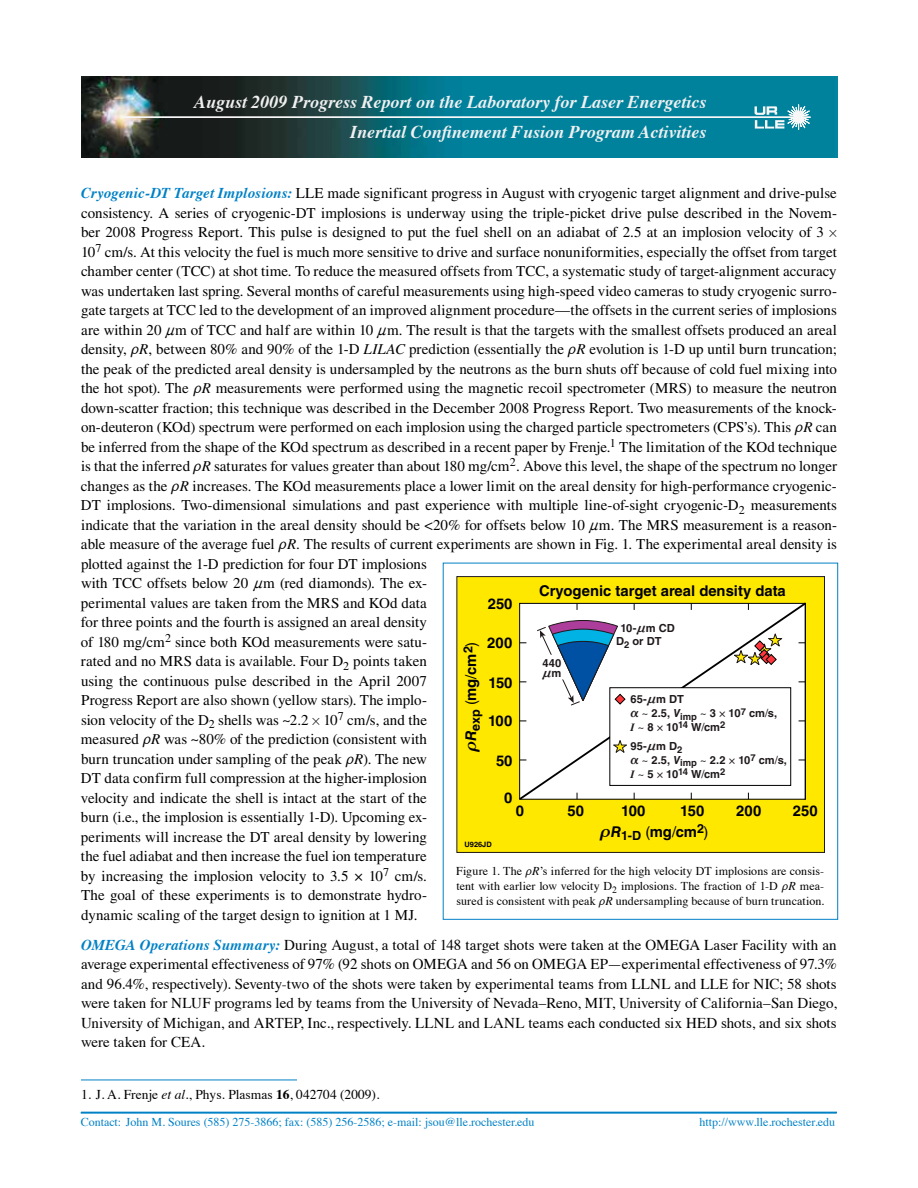
<style>
.page{position:relative;width:918px;height:1188px;background:#fff}
.page>*{position:absolute;margin:0;border:0;box-sizing:border-box;transform-origin:0 0}
.t1{font:italic 700 18px/30px "Times";color:#f0f0f1;text-align:right}
.t2{font:15px/19.5px "Times LT Std";color:#000}
.t3{font:15px/19.5px "Times";color:#000;text-align:justify}
.t4{font:700 14.85px "Helvetica LT Std";color:#000}
.t5{font:13.5px "Times";color:#000}
.t6{font:700 12.6px "Helvetica LT Std";color:#000}
.t7{font:12px/15px "Times";letter-spacing:.01em;color:#000;text-align:justify}
.t8{font:12px "Times";color:#0081c6}
.t9{font:700 11.1px/14px "Helvetica LT Std";letter-spacing:-.005em;color:#1f191a}
.t10{font:700 11.1px "MM Greek";color:#1f191a}
.t11{font:700 7.35px "Helvetica LT Std";color:#000}
.s1{font-family:"Times";font-weight:700;font-style:italic;color:#0081c6}
.s2{font-family:"MM Binary";font-size:12px}
.s3{font-family:"MM Greek";font-style:italic;font-size:13.5px}
.s4{font-style:italic}
.s5{font-weight:700;font-style:italic;color:#0081c6}
.s6{font-family:"MM Greek"}
.s7{font-family:"Helvetica LT Std"}
.s8{font-weight:400}
.s9{font-family:"Times LT Std";font-style:italic}
.s10{font-family:"MM Greek";font-style:italic;font-size:10.5px}
.s11{font-weight:700}
</style>
<div class="page">
<img style="left:81px;top:77px;width:756px;height:81px">
<svg style="left:120px;top:103px;width:692px;height:28px"></svg>
<hr style="left:81px;top:1112px;width:756px;height:2px;background:#0081c6">
<hr style="left:81px;top:1080px;width:216px;height:1px;background:#0081c6">
<div style="left:443px;top:563px;width:395px;height:357px;border:1px solid #0081c6"></div>
<div style="left:457px;top:577px;width:367px;height:275px;background:#ffe800"></div>
<div style="left:456px;top:576px;width:369px;height:277px;border:1px solid #1f191a"></div>
<svg style="left:519px;top:602px;width:287px;height:198px"></svg>
<div style="left:610px;top:688px;width:181px;height:97px;background:#fff"></div>
<div style="left:609px;top:687px;width:182px;height:99px;border:1px solid #000"></div>
<svg style="left:613px;top:740px;width:14px;height:13px"></svg>
<svg style="left:732px;top:631px;width:51px;height:36px"></svg>
<svg style="left:536px;top:620px;width:90px;height:86px"></svg>
<p class="t1" style="left:194px;top:85px;width:514px">August 2009 Progress Report on the Laboratory for Laser Energetics<br>Inertial Confinement Fusion Program Activities</p>
<p class="t2" style="left:81px;top:183px;width:758px"><span class="s1">Cryogenic-DT Target Implosions:</span> LLE made significant progress in August with cryogenic target alignment and drive-pulse consistency. A series of cryogenic-DT implosions is underway using the triple-picket drive pulse described in the Novem&shy;ber 2008 Progress Report. This pulse is designed to put the fuel shell on an adiabat of 2.5 at an implosion velocity of 3 <span class="s2"># </span>10<sup>7</sup> cm/s. At this velocity the fuel is much more sensitive to drive and surface nonuniformities, especially the offset from target chamber center (TCC) at shot time. To reduce the measured offsets from TCC, a systematic study of target-alignment accuracy was undertaken last spring. Several months of careful measurements using high-speed video cameras to study cryogenic surro&shy;gate targets at TCC led to the development of an improved alignment procedure—the offsets in the current series of implosions are within 20 <span class="s3">N</span>m of TCC and half are within 10 <span class="s3">N</span>m. The result is that the targets with the smallest offsets produced an areal density, <span class="s3">T</span><span class="s4">R</span>, between 80% and 90% of the 1-D <span class="s4">LILAC</span> prediction (essentially the <span class="s3">T</span><span class="s4">R</span> evolution is 1-D up until burn truncation; the peak of the predicted areal density is undersampled by the neutrons as the burn shuts off because of cold fuel mixing into the hot spot). The <span class="s3">T</span><span class="s4">R</span> measurements were performed using the magnetic recoil spectrometer (MRS) to measure the neutron down-scatter fraction; this technique was described in the December 2008 Progress Report. Two measurements of the knock&shy;on-deuteron (KOd) spectrum were performed on each implosion using the charged particle spectrometers (CPS’s). This <span class="s3">T</span><span class="s4">R</span> can be inferred from the shape of the KOd spectrum as described in a recent paper by Frenje.<sup>1</sup> The limitation of the KOd technique is that the inferred <span class="s3">T</span><span class="s4">R</span> saturates for values greater than about 180 mg/cm<sup>2</sup>. Above this level, the shape of the spectrum no longer changes as the <span class="s3">T</span><span class="s4">R</span> increases. The KOd measurements place a lower limit on the areal density for high-performance cryogenic-DT implosions. Two-dimensional simulations and past experience with multiple line-of-sight cryogenic-D<sub>2</sub> measurements indicate that the variation in the areal density should be &lt;20% for offsets below 10 <span class="s3">N</span>m. The MRS measurement is a reason&shy;able measure of the average fuel <span class="s3">T</span><span class="s4">R</span>. The results of current experiments are shown in Fig. 1. The experimental areal density is plotted against the 1-D prediction for four DT implosions<br>with TCC offsets below 20 <span class="s3">N</span>m (red diamonds). The ex-<br>perimental values are taken from the MRS and KOd data<br>for three points and the fourth is assigned an areal density<br>of 180 mg/cm<sup>2</sup> since both KOd measurements were satu-<br>rated and no MRS data is available. Four D<sub>2</sub> points taken<br>using the continuous pulse described in the April 2007<br>Progress Report are also shown (yellow stars). The implo-<br>sion velocity of the D<sub>2</sub> shells was ~2.2 <span class="s2">#</span> 10<sup>7</sup> cm/s, and the<br>measured <span class="s3">T</span><span class="s4">R</span> was ~80% of the prediction (consistent with<br>burn truncation under sampling of the peak <span class="s3">T</span><span class="s4">R</span>). The new<br>DT data confirm full compression at the higher-implosion<br>velocity and indicate the shell is intact at the start of the<br>burn (i.e., the implosion is essentially 1-D). Upcoming ex-<br>periments will increase the DT areal density by lowering<br>the fuel adiabat and then increase the fuel ion temperature<br>by increasing the implosion velocity to 3.5 × 10<sup>7</sup> cm/s.<br>The goal of these experiments is to demonstrate hydro-<br>dynamic scaling of the target design to ignition at 1 MJ.</p>
<p class="t3" style="left:81px;top:934px;width:757px"><span class="s5">OMEGA Operations Summary:</span> During August, a total of 148 target shots were taken at the OMEGA Laser Facility with an average experimental effectiveness of 97% (92 shots on OMEGA and 56 on OMEGA EP—experimental effectiveness of 97.3% and 96.4%, respectively). Seventy-two of the shots were taken by experimental teams from LLNL and LLE for NIC; 58 shots were taken for NLUF programs led by teams from the University of Nevada–Reno, MIT, University of California–San Diego, University of Michigan, and ARTEP, Inc., respectively. LLNL and LANL teams each conducted six HED shots, and six shots were taken for CEA.</p>
<p class="t4" style="left:539px;top:581px;width:248px">Cryogenic target areal density data</p>
<p class="t4" style="left:488px;top:594px;width:26px">250</p>
<p class="t9" style="left:616px;top:621px;width:60px;line-height:13.4px;text-indent:5px">10-<span class="s6">N</span>m CD<br>D<sub>2</sub> or DT</p>
<p class="t4" style="left:487px;top:634px;width:27px">200</p>
<p class="t6" style="left:468px;top:752px;width:111px;rotate:-90deg"><sup>T</sup><sup>R</sup>exp <sup>(</sup><sup>mg</sup><sup>/</sup><sup>cm</sup>2<sup>)</sup></p>
<p class="t9" style="left:542px;top:656px;width:20px">440</p>
<p class="t10" style="left:542px;top:668px;width:20px">N<span class="s7">m</span></p>
<p class="t4" style="left:488px;top:673px;width:26px">150</p>
<p class="t9" style="left:630px;top:692px;width:148px">65-<span class="s6">N</span>m DT<br><span class="s6">A</span> <span class="s8">~</span> 2.5, <span class="s4">V</span><sub>imp</sub> <span class="s8">~</span> 3 <span class="s8">×</span> 10<sup>7</sup> cm<span class="s8">/</span>s,<br><span class="s9">I</span> <span class="s8">~</span> 8 <span class="s8">×</span> 10<sup>14</sup> W<span class="s8">/</span>cm<sup>2</sup></p>
<p class="t9" style="left:630px;top:739px;width:158px">95-<span class="s6">N</span>m D<sub>2<br></sub><span class="s6">A</span> <span class="s8">~</span> 2.5, <span class="s4">V</span><sub>imp</sub> <span class="s8">~</span> 2.2 <span class="s8">×</span> 10<sup>7</sup> cm<span class="s8">/</span>s,<br><span class="s9">I</span> <span class="s8">~</span> 5 <span class="s8">×</span> 10<sup>14</sup> W<span class="s8">/</span>cm<sup>2</sup></p>
<p class="t4" style="left:488px;top:712px;width:26px">100</p>
<p class="t4" style="left:496px;top:751px;width:18px">50</p>
<p class="t4" style="left:504px;top:789px;width:10px">0</p>
<p class="t4" style="left:516px;top:802px;width:10px">0</p>
<p class="t4" style="left:567px;top:802px;width:18px">50</p>
<p class="t4" style="left:621px;top:802px;width:26px">100</p>
<p class="t4" style="left:680px;top:802px;width:26px">150</p>
<p class="t4" style="left:736px;top:802px;width:27px">200</p>
<p class="t4" style="left:793px;top:802px;width:26px">250</p>
<p class="t6" style="left:600px;top:828px;width:110px"><sup>T</sup><sup>R</sup>1-D <sup>(</sup><sup>mg</sup><sup>/</sup><sup>cm</sup>2<sup>)</sup></p>
<p class="t11" style="left:465px;top:840px;width:29px">U926JD</p>
<p class="t7" style="left:456px;top:862px;width:369px">Figure 1. The <span class="s10">T</span><span class="s4">R</span>’s inferred for the high velocity DT implosions are consis&shy;tent with earlier low velocity D<sub>2</sub> implosions. The fraction of 1-D <span class="s10">T</span><span class="s4">R</span> mea&shy;sured is consistent with peak <span class="s10">T</span><span class="s4">R</span> undersampling because of burn truncation.</p>
<p class="t5" style="left:81px;top:1081px;width:300px">1. J. A. Frenje <span class="s4">et al.</span>, Phys. Plasmas <span class="s11">16</span>, 042704 (2009).</p>
<p class="t8" style="left:81px;top:1111px;width:455px">Contact: John M. Soures (585) 275-3866; fax: (585) 256-2586; e-mail: jsou@lle.rochester.edu</p>
<p class="t8" style="left:700px;top:1111px;width:137px">http://www.lle.rochester.edu</p>
</div>
